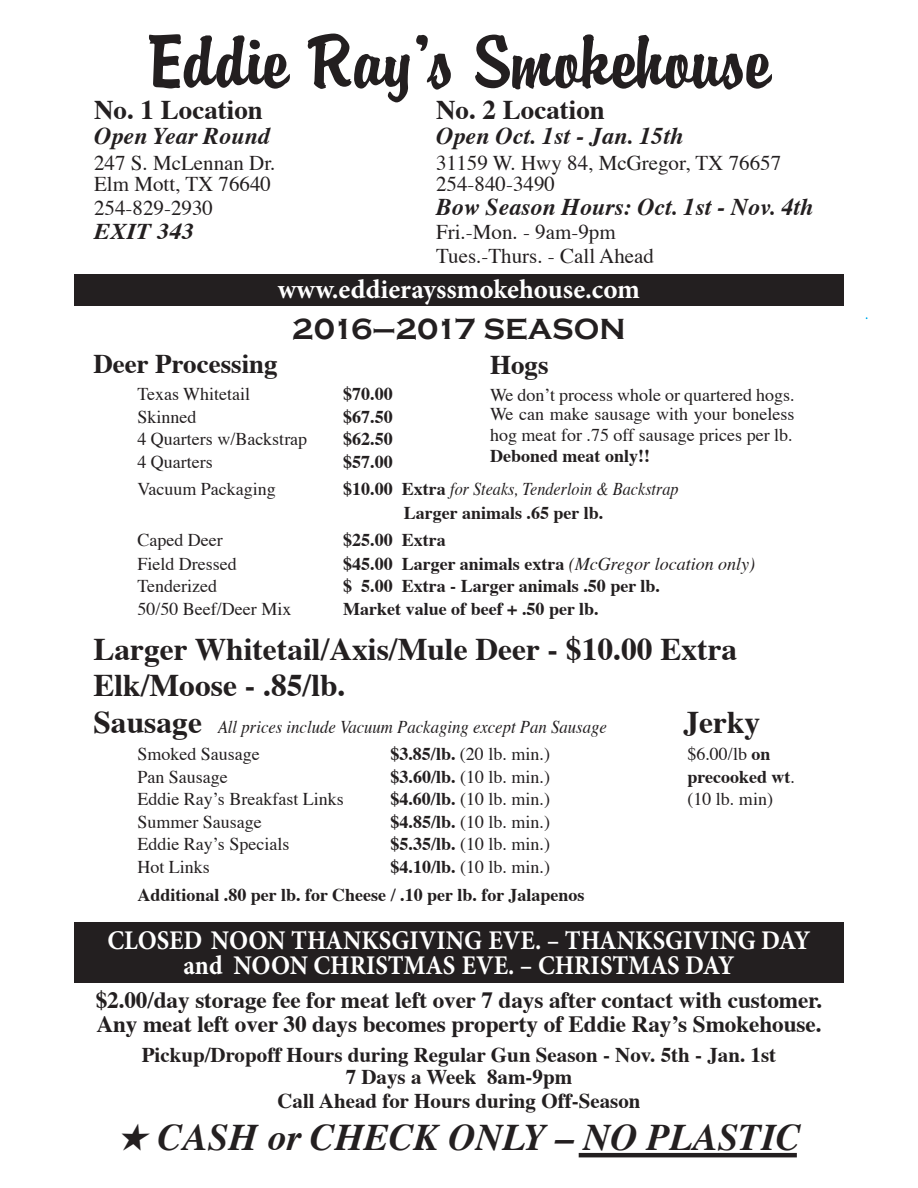
<style>
.page{position:relative;width:918px;height:1188px;background:#fff}
.page>*{position:absolute;margin:0;border:0;box-sizing:border-box;transform-origin:0 0}
.t1{font:79.5px "Brandyscript";color:#231f20;scale:1.1 1}
.t2{font:italic 700 37.5px "Times";color:#231f20}
.t3{font:700 31.5px/36px "Times";color:#231f20}
.t4{font:700 30px "Copperplate Gothic";color:#231f20}
.t5{font:700 27px/24.8px "Minion Pro";color:#fff;text-align:center;scale:.92 1}
.t6{font:700 27px "Times";color:#231f20}
.t7{font:700 27px "Minion Pro";color:#fff}
.t8{font:italic 700 24px "Times";color:#231f20}
.t9{font:700 23.25px/24px "Times";letter-spacing:-.005em;color:#231f20}
.t10{font:italic 700 22.5px "Times";color:#231f20;scale:1.09 1}
.t11{font:21px/24px "Times";color:#231f20}
.t12{font:700 21px/23.2px "Times";color:#231f20;text-align:center}
.t13{font:18px/20.2px "Times";color:#231f20;text-align:justify}
.t14{font:700 18px/24px "Times";color:#231f20}
.t15{font:italic 18px "Times";color:#231f20;scale:.93 1}
.s1{font-weight:400;font-style:italic}
.s2{font-weight:700;font-style:normal;font-size:31.5px}
.s3{font-weight:700}
.s4{font-weight:400}
</style>
<div class="page">
<div style="left:74px;top:274px;width:769px;height:32px;background:#231f20"></div>
<div style="left:74px;top:922px;width:770px;height:61px;background:#231f20"></div>
<hr style="left:579px;top:1153px;width:218px;height:4px;background:#231f20">
<h1 class="t1" style="left:147px;top:17px;width:569px">Eddie Ray’s Smokehouse</h1>
<h3 class="t6" style="left:94px;top:92px;width:170px">No. 1 Location</h3>
<h3 class="t6" style="left:436px;top:92px;width:170px">No. 2 Location</h3>
<h3 class="t8" style="left:94px;top:121px;width:177px">Open Year Round</h3>
<h3 class="t8" style="left:436px;top:121px;width:249px">Open Oct. 1st - Jan. 15th</h3>
<p class="t11" style="left:94px;top:152px;width:183px">247 S. McLennan Dr.</p>
<p class="t11" style="left:436px;top:152px;width:347px">31159 W. Hwy 84, McGregor, TX 76657</p>
<p class="t11" style="left:94px;top:173px;width:178px">Elm Mott, TX 76640</p>
<p class="t11" style="left:436px;top:173px;width:120px">254-840-3490</p>
<p class="t11" style="left:94px;top:197px;width:120px">254-829-2930</p>
<h3 class="t8" style="left:436px;top:191px;width:379px">Bow Season Hours: Oct. 1st - Nov. 4th</h3>
<p class="t10" style="left:94px;top:217px;width:93px">Exit 343</p>
<p class="t11" style="left:436px;top:221px;width:219px">Fri.-Mon. - 9am-9pm<br>Tues.-Thurs. - Call Ahead</p>
<h3 class="t7" style="left:278px;top:270px;width:364px">www.eddierayssmokehouse.com</h3>
<h3 class="t4" style="left:292px;top:313px;width:335px">2016–2017 SEASON</h3>
<h3 class="t6" style="left:93px;top:346px;width:186px">Deer Processing</h3>
<p class="t13" style="left:137px;top:385px;width:114px">Texas Whitetail</p>
<p class="t14" style="left:343px;top:383px;width:51px">$70.00</p>
<p class="t13" style="left:137px;top:407px;width:61px">Skinned</p>
<p class="t14" style="left:343px;top:405px;width:51px">$67.50</p>
<p class="t13" style="left:137px;top:430px;width:171px">4 Quarters w/Backstrap</p>
<p class="t14" style="left:343px;top:428px;width:51px">$62.50</p>
<p class="t13" style="left:137px;top:452px;width:77px">4 Quarters</p>
<p class="t14" style="left:343px;top:450px;width:51px">$57.00</p>
<p class="t13" style="left:137px;top:479px;width:140px">Vacuum Packaging</p>
<p class="t14" style="left:404px;top:477px;width:276px;text-indent:-61px">$10.00 Extra <span class="s1">for Steaks, Tenderloin &amp; Backstrap<br></span>Larger animals .65 per lb.</p>
<p class="t13" style="left:137px;top:530px;width:87px">Caped Deer</p>
<p class="t14" style="left:343px;top:528px;width:104px">$25.00 Extra</p>
<p class="t13" style="left:137px;top:554px;width:101px">Field Dressed</p>
<p class="t14" style="left:343px;top:552px;width:413px">$45.00 Larger animals extra <span class="s1">(McGregor location only)</span></p>
<p class="t13" style="left:137px;top:577px;width:81px">Tenderized</p>
<p class="t14" style="left:343px;top:575px;width:318px">$ 5.00 Extra - Larger animals .50 per lb.</p>
<p class="t13" style="left:137px;top:599px;width:155px">50/50 Beef/Deer Mix</p>
<p class="t14" style="left:343px;top:597px;width:257px">Market value of beef + .50 per lb.</p>
<h3 class="t3" style="left:93px;top:633px;width:645px">Larger Whitetail/Axis/Mule Deer - $10.00 Extra<br>Elk/Moose - .85/lb.</h3>
<p class="t15" style="left:93px;top:716px;width:554px"><span class="s2">Sausage</span> All prices include Vacuum Packaging except Pan Sausage</p>
<h3 class="t3" style="left:683px;top:706px;width:78px">Jerky</h3>
<p class="t13" style="left:137px;top:745px;width:124px">Smoked Sausage</p>
<p class="t13" style="left:390px;top:745px;width:161px"><span class="s3">$3.85/lb.</span> (20 lb. min.)</p>
<p class="t13" style="left:687px;top:745px;width:85px">$6.00/lb <span class="s3">on</span></p>
<p class="t13" style="left:137px;top:768px;width:92px">Pan Sausage</p>
<p class="t13" style="left:391px;top:768px;width:161px"><span class="s3">$3.60/lb.</span> (10 lb. min.)</p>
<p class="t14" style="left:687px;top:766px;width:109px">precooked wt<span class="s4">.</span></p>
<p class="t13" style="left:137px;top:790px;width:208px">Eddie Ray’s Breakfast Links</p>
<p class="t13" style="left:390px;top:790px;width:161px"><span class="s3">$4.60/lb.</span> (10 lb. min.)</p>
<p class="t13" style="left:687px;top:790px;width:87px">(10 lb. min)</p>
<p class="t13" style="left:137px;top:813px;width:126px">Summer Sausage</p>
<p class="t13" style="left:391px;top:813px;width:161px"><span class="s3">$4.85/lb.</span> (10 lb. min.)</p>
<p class="t13" style="left:137px;top:835px;width:153px">Eddie Ray’s Specials</p>
<p class="t13" style="left:391px;top:835px;width:161px"><span class="s3">$5.35/lb.</span> (10 lb. min.)</p>
<p class="t13" style="left:137px;top:858px;width:74px">Hot Links</p>
<h3 class="t6" style="left:490px;top:347px;width:60px">Hogs</h3>
<p class="t13" style="left:490px;top:386px;width:306px">We don’t process whole or quartered hogs.<br>We can make sausage with your boneless hog meat for .75 off sausage prices per lb.</p>
<p class="t14" style="left:490px;top:445px;width:161px">Deboned meat only!!</p>
<p class="t14" style="left:137px;top:853px;width:449px;line-height:28.5px;text-indent:253px">$4.10/lb. <span class="s4">(10 lb. min.)<br></span>Additional .80 per lb. for Cheese / .10 per lb. for Jalapenos</p>
<h3 class="t5" style="left:107px;top:928px;width:766px">CLOSED NOON THANKSGIVING EVE. – THANKSGIVING DAY and NOON CHRISTMAS EVE. – CHRISTMAS DAY</h3>
<p class="t9" style="left:96px;top:989px;width:728px">$2.00/day storage fee for meat left over 7 days after contact with customer.<br>Any meat left over 30 days becomes property of Eddie Ray’s Smokehouse.</p>
<p class="t12" style="left:142px;top:1044px;width:636px">Pickup/Dropoff Hours during Regular Gun Season - Nov. 5th - Jan. 1st<br>7 Days a Week 8am-9pm<br>Call Ahead for Hours during Off-Season</p>
<h2 class="t2" style="left:117px;top:1113px;width:686px">★ CASH or CHECK ONLY – NO PLASTIC</h2>
</div>
